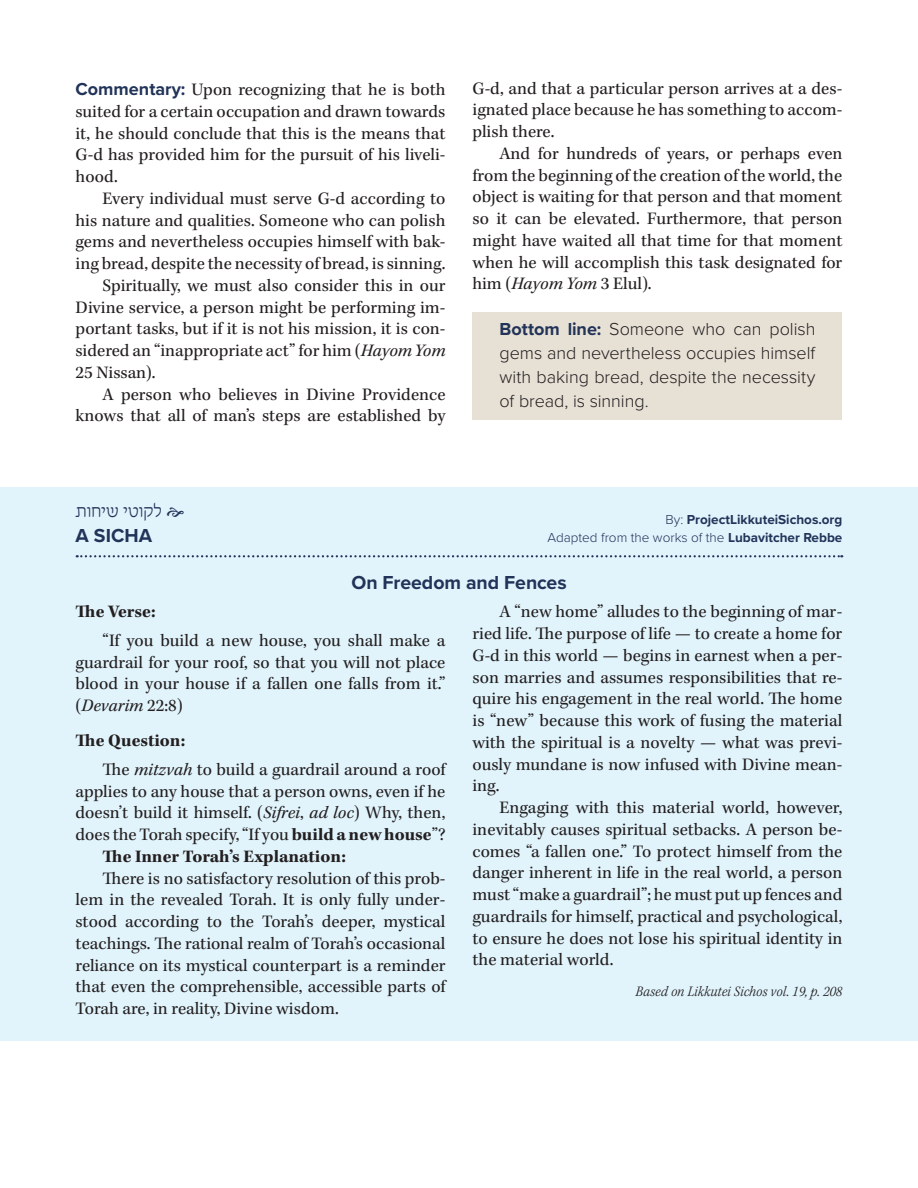
<style>
.page{position:relative;width:918px;height:1188px;background:#fff}
.page>*{position:absolute;margin:0;border:0;box-sizing:border-box;transform-origin:0 0}
.Chayus_Heading{font:700 19.5px "Proxima Nova";letter-spacing:-.005em;color:#213358}
.t1{font:19.5px "Fb Campus";color:#213358}
.Chayus_Eng_Sec_Title{font:700 19.5px "Proxima Nova";letter-spacing:.005em;color:#213358}
.Chayus_Main_Text{font:18px/21.8px "Kepler Std";color:#231f20;text-align:justify}
.Chayus_First_Comment{font:18px/21.8px "Kepler Std";color:#231f20;text-align:justify}
.Chayus_Box_Cream{font:300 18px/24px "Proxima Nova";letter-spacing:-.005em;color:#231f20;text-align:justify}
.Chayus_Main_Text-2{font:700 18px "Kepler Std";color:#231f20}
.Chayus_source{font:15px "Kepler Std Light Scn It";color:#231f20}
.Chayus_Credits{font:700 13.5px/18px "Proxima Nova";color:#213358;text-align:right}
.s1{font-family:"Proxima Nova";font-weight:700;color:#213358}
.s2{font-style:italic}
.s3{font-weight:700;color:#213358}
.s4{font-weight:300}
.s5{font-weight:700}
</style>
<div class="page">
<div style="left:0;top:488px;width:918px;height:553px;background:#e1f4fc"></div>
<svg style="left:77px;top:555px;width:765px;height:2px"></svg>
<div style="left:472px;top:313px;width:370px;height:107px;background:#e6e0d5"></div>
<p class="Chayus_First_Comment" style="left:76px;top:79px;width:371px"><span class="s1">Commentary:</span> Upon recognizing that he is both suited for a certain occupation and drawn towards it, he should conclude that this is the means that G-d has provided him for the pursuit of his liveli&shy;hood.</p>
<p class="Chayus_Main_Text" style="left:76px;top:188px;width:371px;text-indent:27px">Every individual must serve G-d according to his nature and qualities. Someone who can polish gems and nevertheless occupies himself with bak&shy;ing bread, despite the necessity of bread, is sinning.</p>
<p class="Chayus_Main_Text" style="left:76px;top:275px;width:371px;text-indent:27px">Spiritually, we must also consider this in our Divine service, a person might be performing im&shy;portant tasks, but if it is not his mission, it is con&shy;sidered an “inappropriate act” for him (<span class="s2">Hayom Yom </span>25 Nissan).</p>
<p class="Chayus_Main_Text" style="left:76px;top:384px;width:371px;text-align:right">A person who believes in Divine Providence knows that all of man’s steps are established by</p>
<p class="Chayus_Main_Text" style="left:472px;top:78px;width:371px">G-d, and that a particular person arrives at a des&shy;ignated place because he has something to accom&shy;plish there.</p>
<p class="Chayus_Main_Text" style="left:472px;top:143px;width:371px;text-indent:27px">And for hundreds of years, or perhaps even from the beginning of the creation of the world, the object is waiting for that person and that moment so it can be elevated. Furthermore, that person might have waited all that time for that moment when he will accomplish this task designated for him (<span class="s2">Hayom Yom</span> 3 Elul).</p>
<p class="Chayus_Box_Cream" style="left:500px;top:316px;width:317px"><span class="s3">Bottom line:</span> Someone who can polish gems and nevertheless occupies himself with baking bread, despite the necessity of bread, is sinning.</p>
<p class="t1" style="left:76px;top:501px;width:88px">שיחות לקוטי</p>
<p class="Chayus_Eng_Sec_Title" style="left:76px;top:521px;width:78px">A SICHA</p>
<p class="Chayus_Credits" style="left:547px;top:510px;width:297px"><span class="s4">By:</span> ProjectLikkuteiSichos.org<br><span class="s4">Adapted from the works of the</span> Lubavitcher Rebbe</p>
<p class="Chayus_Heading" style="left:351px;top:568px;width:217px">On Freedom and Fences</p>
<p class="Chayus_Main_Text-2" style="left:76px;top:601px;width:81px">The Verse:</p>
<p class="Chayus_Main_Text" style="left:76px;top:630px;width:371px;text-indent:27px">“If you build a new house, you shall make a guardrail for your roof, so that you will not place blood in your house if a fallen one falls from it.” (<span class="s2">Devarim</span> 22:8)</p>
<p class="Chayus_Main_Text-2" style="left:76px;top:730px;width:111px">The Question:</p>
<p class="Chayus_Main_Text" style="left:76px;top:759px;width:371px;text-indent:27px">The <span class="s2">mitzvah</span> to build a guardrail around a roof applies to any house that a person owns, even if he doesn’t build it himself. (<span class="s2">Sifrei</span>, <span class="s2">ad loc</span>) Why, then, does the Torah specify, “If you <span class="s5">build a new house</span>”?</p>
<p class="Chayus_Main_Text-2" style="left:103px;top:846px;width:245px">The Inner Torah’s Explanation:</p>
<p class="Chayus_Main_Text" style="left:76px;top:868px;width:371px;text-indent:27px">There is no satisfactory resolution of this prob&shy;lem in the revealed Torah. It is only fully under&shy;stood according to the Torah’s deeper, mystical teachings. The rational realm of Torah’s occasional reliance on its mystical counterpart is a reminder that even the comprehensible, accessible parts of Torah are, in reality, Divine wisdom.</p>
<p class="Chayus_Main_Text" style="left:472px;top:602px;width:371px;text-indent:27px">A “new home” alludes to the beginning of mar&shy;ried life. The purpose of life — to create a home for G-d in this world — begins in earnest when a per&shy;son marries and assumes responsibilities that re&shy;quire his engagement in the real world. The home is “new” because this work of fusing the material with the spiritual is a novelty — what was previ&shy;ously mundane is now infused with Divine mean&shy;ing.</p>
<p class="Chayus_Main_Text" style="left:472px;top:797px;width:371px;text-indent:27px">Engaging with this material world, however, inevitably causes spiritual setbacks. A person be&shy;comes “a fallen one.” To protect himself from the danger inherent in life in the real world, a person must “make a guardrail”; he must put up fences and guardrails for himself, practical and psychological, to ensure he does not lose his spiritual identity in the material world.</p>
<p class="Chayus_source" style="left:635px;top:983px;width:208px">Based on Likkutei Sichos vol. 19, p. 208</p>
</div>
